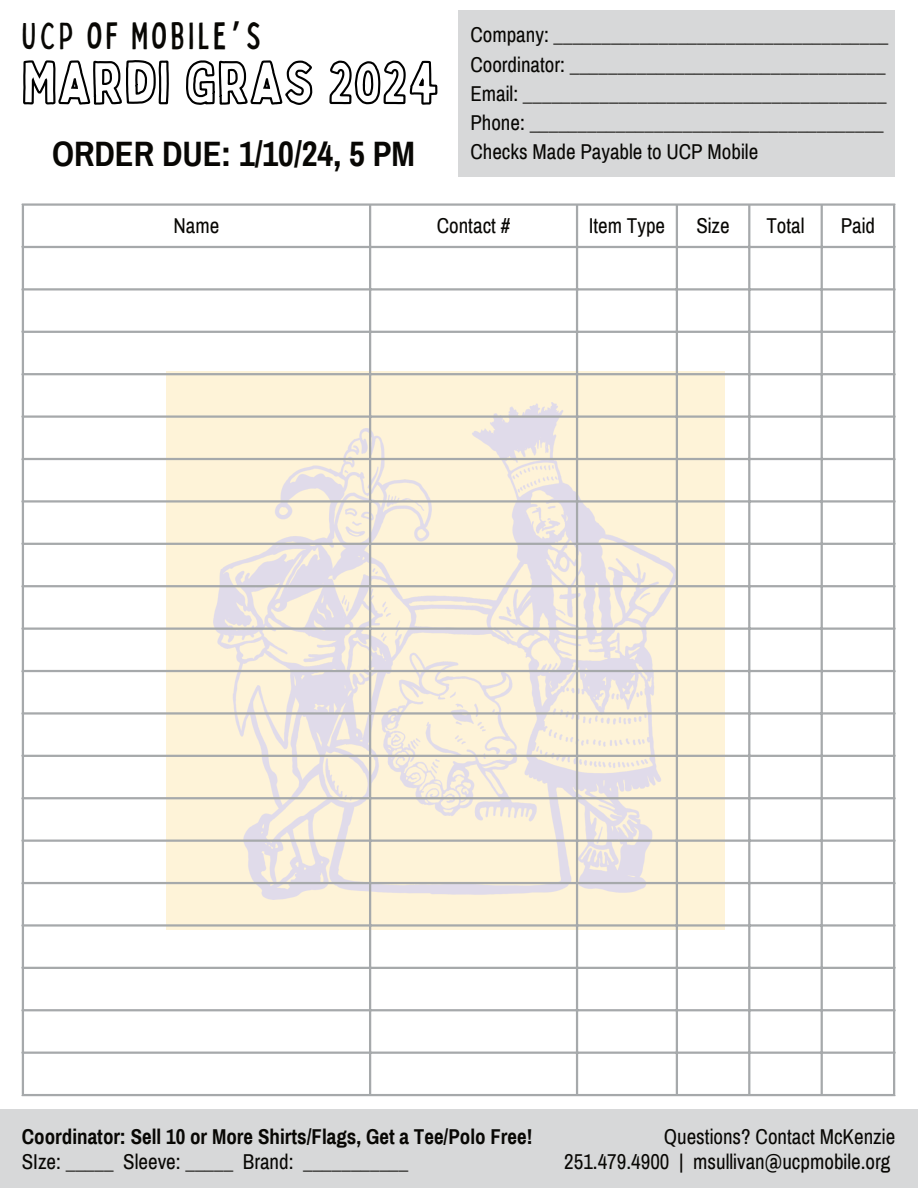
<style>
.page{position:relative;width:918px;height:1188px;background:#fff}
.page>*{position:absolute;margin:0;border:0;box-sizing:border-box;transform-origin:0 0}
.t1{font:condensed 38.1px "Bobby Jones";letter-spacing:.105em;color:#080704}
.t2{font:700 34.5px "Archivo Narrow";color:#080704}
.t3{font:21px/29.2px "Archivo Narrow";color:#080704}
.t4{font:700 21px "Archivo Narrow";color:#080704}
.s1{font-family:"Noto Sans Gurmukhi";font-stretch:normal}
</style>
<div class="page">
<div style="left:166px;top:372px;width:558px;height:558px;background:#fef3d8"></div>
<img style="left:214px;top:402px;width:462px;height:497px">
<hr style="left:22px;top:206px;width:2px;height:888px;background:#a6a9ab">
<hr style="left:369px;top:206px;width:2px;height:888px;background:#a6a9ab">
<hr style="left:576px;top:206px;width:2px;height:888px;background:#a6a9ab">
<hr style="left:676px;top:206px;width:2px;height:888px;background:#a6a9ab">
<hr style="left:748px;top:206px;width:2px;height:888px;background:#a6a9ab">
<hr style="left:821px;top:206px;width:2px;height:888px;background:#a6a9ab">
<hr style="left:893px;top:206px;width:2px;height:888px;background:#a6a9ab">
<hr style="left:22px;top:203px;width:873px;height:3px;background:#a6a9ab">
<hr style="left:22px;top:246px;width:873px;height:2px;background:#a6a9ab">
<hr style="left:22px;top:288px;width:873px;height:3px;background:#a6a9ab">
<hr style="left:22px;top:331px;width:873px;height:2px;background:#a6a9ab">
<hr style="left:22px;top:373px;width:873px;height:2px;background:#a6a9ab">
<hr style="left:22px;top:415px;width:873px;height:3px;background:#a6a9ab">
<hr style="left:22px;top:458px;width:873px;height:2px;background:#a6a9ab">
<hr style="left:22px;top:500px;width:873px;height:3px;background:#a6a9ab">
<hr style="left:22px;top:543px;width:873px;height:2px;background:#a6a9ab">
<hr style="left:22px;top:585px;width:873px;height:2px;background:#a6a9ab">
<hr style="left:22px;top:628px;width:873px;height:2px;background:#a6a9ab">
<hr style="left:22px;top:670px;width:873px;height:2px;background:#a6a9ab">
<hr style="left:22px;top:712px;width:873px;height:3px;background:#a6a9ab">
<hr style="left:22px;top:755px;width:873px;height:2px;background:#a6a9ab">
<hr style="left:22px;top:797px;width:873px;height:2px;background:#a6a9ab">
<hr style="left:22px;top:840px;width:873px;height:2px;background:#a6a9ab">
<hr style="left:22px;top:882px;width:873px;height:2px;background:#a6a9ab">
<hr style="left:22px;top:924px;width:873px;height:3px;background:#a6a9ab">
<hr style="left:22px;top:967px;width:873px;height:2px;background:#a6a9ab">
<hr style="left:22px;top:1009px;width:873px;height:2px;background:#a6a9ab">
<hr style="left:22px;top:1052px;width:873px;height:2px;background:#a6a9ab">
<hr style="left:22px;top:1094px;width:873px;height:2px;background:#a6a9ab">
<div style="left:459px;top:10px;width:436px;height:167px;background:#d7d8d9"></div>
<div style="left:0;top:1109px;width:918px;height:79px;background:#d7d8d9"></div>
<svg style="left:23px;top:60px;width:415px;height:45px"></svg>
<h1 class="t1" style="left:22px;top:5px;width:240px">UCP OF MOBILE<span class="s1">’</span>S</h1>
<h2 class="t2" style="left:52px;top:133px;width:365px">ORDER DUE: 1/10/24, 5 PM</h2>
<p class="t3" style="left:470px;top:21px;width:420px">Company: ___________________________________ Coordinator: _________________________________ Email: ______________________________________ Phone: _____________________________________ Checks Made Payable to UCP Mobile</p>
<p class="t3" style="left:174px;top:211px;width:47px">Name</p>
<p class="t3" style="left:437px;top:211px;width:75px">Contact #</p>
<p class="t3" style="left:589px;top:211px;width:78px">Item Type</p>
<p class="t3" style="left:696px;top:211px;width:35px">Size</p>
<p class="t3" style="left:766px;top:211px;width:40px">Total</p>
<p class="t3" style="left:841px;top:211px;width:36px">Paid</p>
<p class="t4" style="left:22px;top:1124px;width:512px">Coordinator: Sell 10 or More Shirts/Flags, Get a Tee/Polo Free!</p>
<p class="t3" style="left:22px;top:1147px;width:388px">SIze: _____ Sleeve: _____ Brand: ___________</p>
<p class="t3" style="left:564px;top:1125px;width:333px;line-height:24.8px;text-align:right">Questions? Contact McKenzie<br>251.479.4900 | msullivan@ucpmobile.org</p>
</div>
